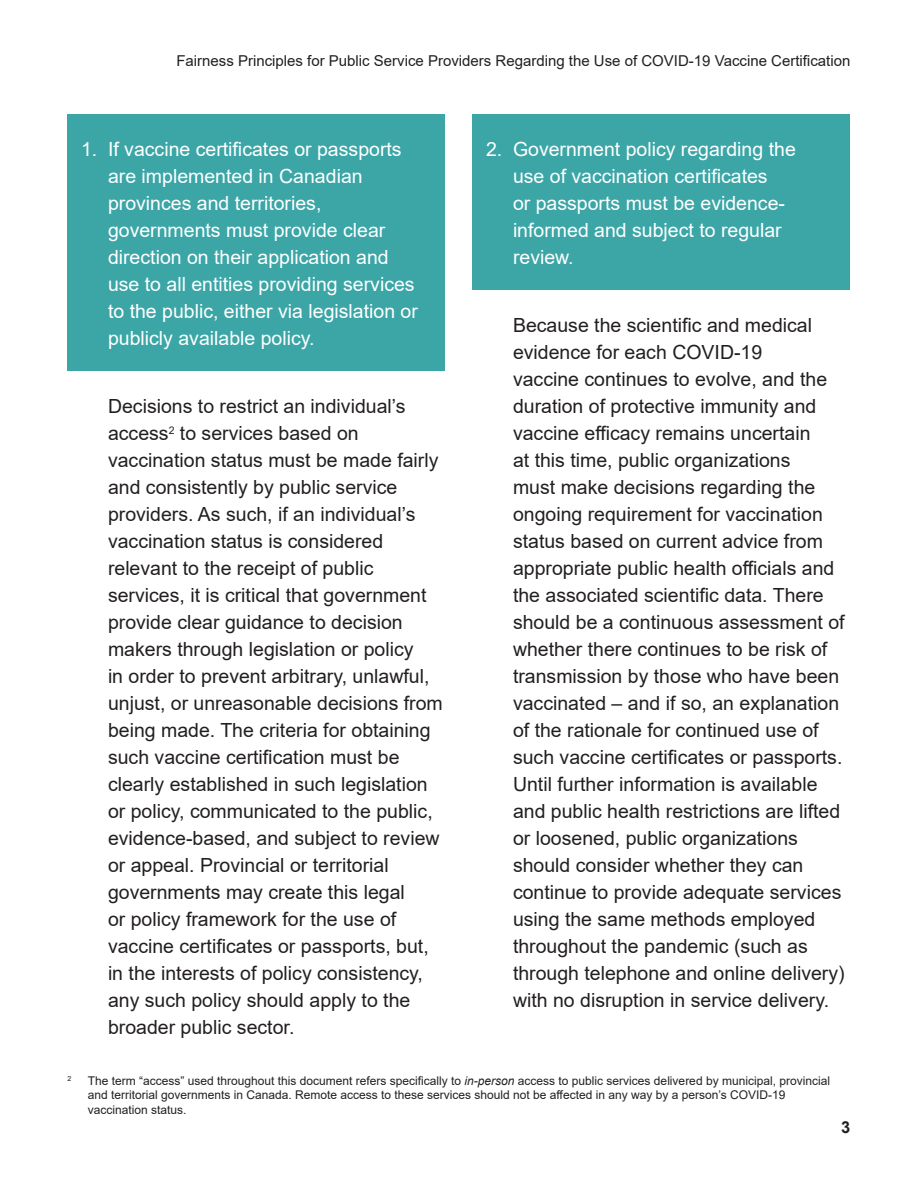
<style>
.page{position:relative;width:918px;height:1188px;background:#fff}
.page>*{position:absolute;margin:0;border:0;box-sizing:border-box;transform-origin:0 0}
.t1{font:19.5px/27px "Arial";color:#231f20}
.t2{font:19.5px/27px "Arial";color:#fff}
.t3{font:700 16.5px "Arial";color:#231f20}
.t4{font:15px "Arial";color:#231f20}
.t5{font:12px/14.4px "Arial";color:#231f20}
.t6{font:7.05px "Arial";color:#231f20}
.s1{font-style:italic}
</style>
<div class="page">
<div style="left:68px;top:115px;width:378px;height:256px;background:#3ca6a7"></div>
<div style="left:472px;top:115px;width:378px;height:175px;background:#3ca6a7"></div>
<p class="t4" style="left:176px;top:50px;width:676px">Fairness Principles for Public Service Providers Regarding the Use of COVID-19 Vaccine Certification</p>
<p class="t2" style="left:108px;top:136px;width:311px;text-indent:-27px">1. If vaccine certificates or passports are implemented in Canadian provinces and territories, governments must provide clear direction on their application and use to all entities providing services to the public, either via legislation or publicly available policy.</p>
<p class="t1" style="left:108px;top:392px;width:336px">Decisions to restrict an individual’s access<sup>2</sup> to services based on vaccination status must be made fairly and consistently by public service providers. As such, if an individual’s vaccination status is considered relevant to the receipt of public services, it is critical that government provide clear guidance to decision makers through legislation or policy<br>in order to prevent arbitrary, unlawful, unjust, or unreasonable decisions from being made. The criteria for obtaining such vaccine certification must be clearly established in such legislation or policy, communicated to the public, evidence-based, and subject to review or appeal. Provincial or territorial governments may create this legal<br>or policy framework for the use of vaccine certificates or passports, but, in the interests of policy consistency, any such policy should apply to the broader public sector.</p>
<p class="t2" style="left:513px;top:136px;width:284px;text-indent:-27px">2. Government policy regarding the use of vaccination certificates<br>or passports must be evidence&shy;informed and subject to regular review.</p>
<p class="t1" style="left:513px;top:311px;width:333px">Because the scientific and medical evidence for each COVID-19<br>vaccine continues to evolve, and the duration of protective immunity and vaccine efficacy remains uncertain<br>at this time, public organizations<br>must make decisions regarding the ongoing requirement for vaccination status based on current advice from appropriate public health officials and the associated scientific data. There should be a continuous assessment of whether there continues to be risk of transmission by those who have been vaccinated – and if so, an explanation of the rationale for continued use of such vaccine certificates or passports.<br>Until further information is available and public health restrictions are lifted or loosened, public organizations should consider whether they can continue to provide adequate services using the same methods employed throughout the pandemic (such as through telephone and online delivery) with no disruption in service delivery.</p>
<p class="t6" style="left:68px;top:1073px;width:5px">2</p>
<p class="t5" style="left:88px;top:1073px;width:744px">The term “access” used throughout this document refers specifically to <span class="s1">in-person</span> access to public services delivered by municipal, provincial and territorial governments in Canada. Remote access to these services should not be affected in any way by a person’s COVID-19 vaccination status.</p>
<p class="t3" style="left:841px;top:1116px;width:11px">3</p>
</div>
